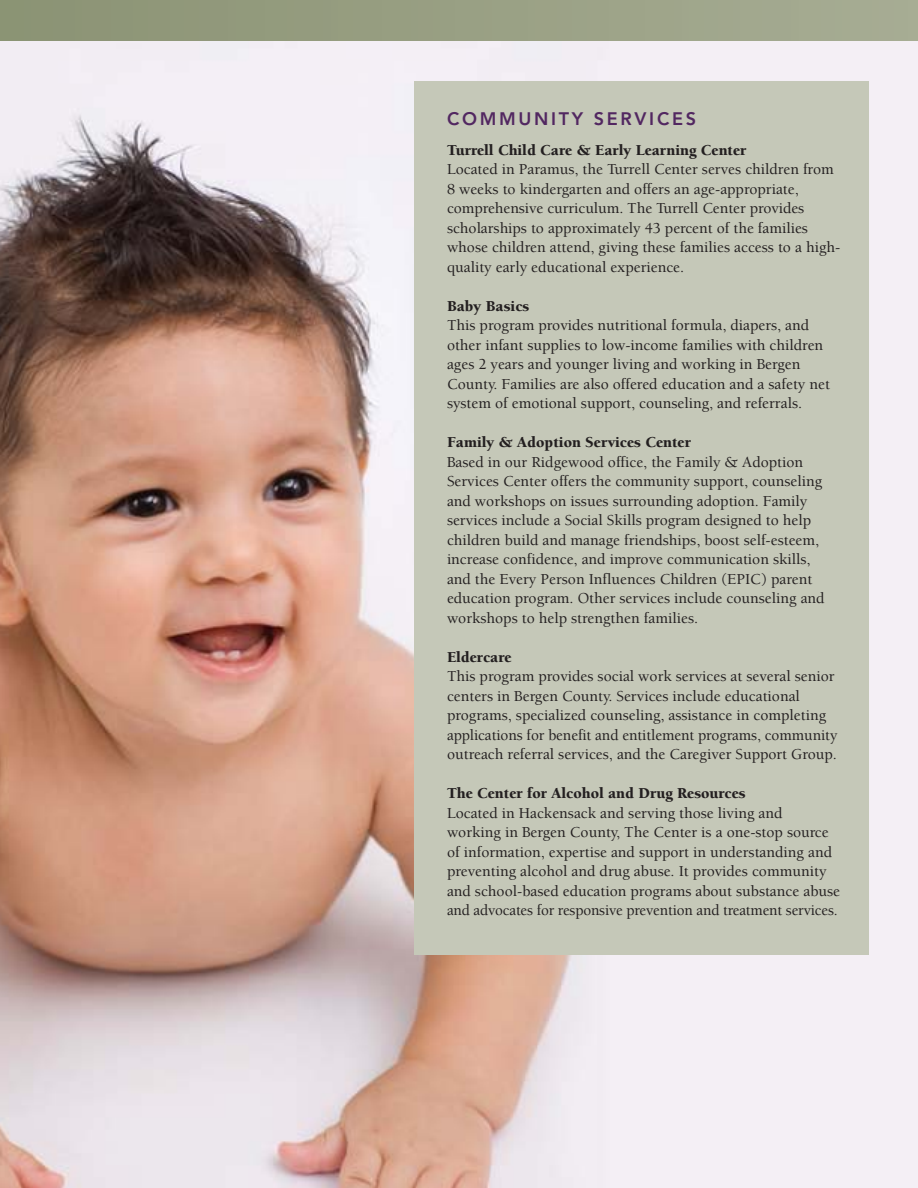
<style>
.page{position:relative;width:918px;height:1188px;background:#fff}
.page>*{position:absolute;margin:0;border:0;box-sizing:border-box;transform-origin:0 0}
.t1{font:800 18px "Avenir";letter-spacing:.15em;color:#522761}
.t2{font:500 15.6px/19.5px "Berkeley";color:#231f20}
.t3{font:900 15.6px "Berkeley";color:#231f20}
</style>
<div class="page">
<img style="left:0;top:40px;width:918px;height:1148px">
<div style="left:0;top:0;width:918px;height:40px;background:linear-gradient(to right,#8b9373,#a7ac94)"></div>
<div style="left:414px;top:81px;width:454px;height:874px;background:#c5c8b8"></div>
<p class="t1" style="left:447px;top:111px;width:251px">COMMUNITY SERVICES</p>
<p class="t3" style="left:447px;top:144px;width:301px">Turrell Child Care &amp; Early Learning Center</p>
<p class="t2" style="left:447px;top:161px;width:395px">Located in Paramus, the Turrell Center serves children from 8 weeks to kindergarten and offers an age-appropriate, comprehensive curriculum. The Turrell Center provides scholarships to approximately 43 percent of the families whose children attend, giving these families access to a high&shy;quality early educational experience.</p>
<p class="t3" style="left:447px;top:300px;width:84px">Baby Basics</p>
<p class="t2" style="left:447px;top:317px;width:384px">This program provides nutritional formula, diapers, and other infant supplies to low-income families with children ages 2 years and younger living and working in Bergen County. Families are also offered education and a safety net system of emotional support, counseling, and referrals.</p>
<p class="t3" style="left:447px;top:436px;width:246px">Family &amp; Adoption Services Center</p>
<p class="t2" style="left:447px;top:453px;width:379px">Based in our Ridgewood office, the Family &amp; Adoption Services Center offers the community support, counseling and workshops on issues surrounding adoption. Family services include a Social Skills program designed to help children build and manage friendships, boost self-esteem, increase confidence, and improve communication skills, and the Every Person Influences Children (EPIC) parent education program. Other services include counseling and workshops to help strengthen families.</p>
<p class="t3" style="left:447px;top:651px;width:66px">Eldercare</p>
<p class="t2" style="left:447px;top:668px;width:392px">This program provides social work services at several senior centers in Bergen County. Services include educational programs, specialized counseling, assistance in completing applications for benefit and entitlement programs, community outreach referral services, and the Caregiver Support Group.</p>
<p class="t3" style="left:447px;top:787px;width:300px">The Center for Alcohol and Drug Resources</p>
<p class="t2" style="left:447px;top:804px;width:395px">Located in Hackensack and serving those living and working in Bergen County, The Center is a one-stop source of information, expertise and support in understanding and preventing alcohol and drug abuse. It provides community and school-based education programs about substance abuse and advocates for responsive prevention and treatment services.</p>
</div>
